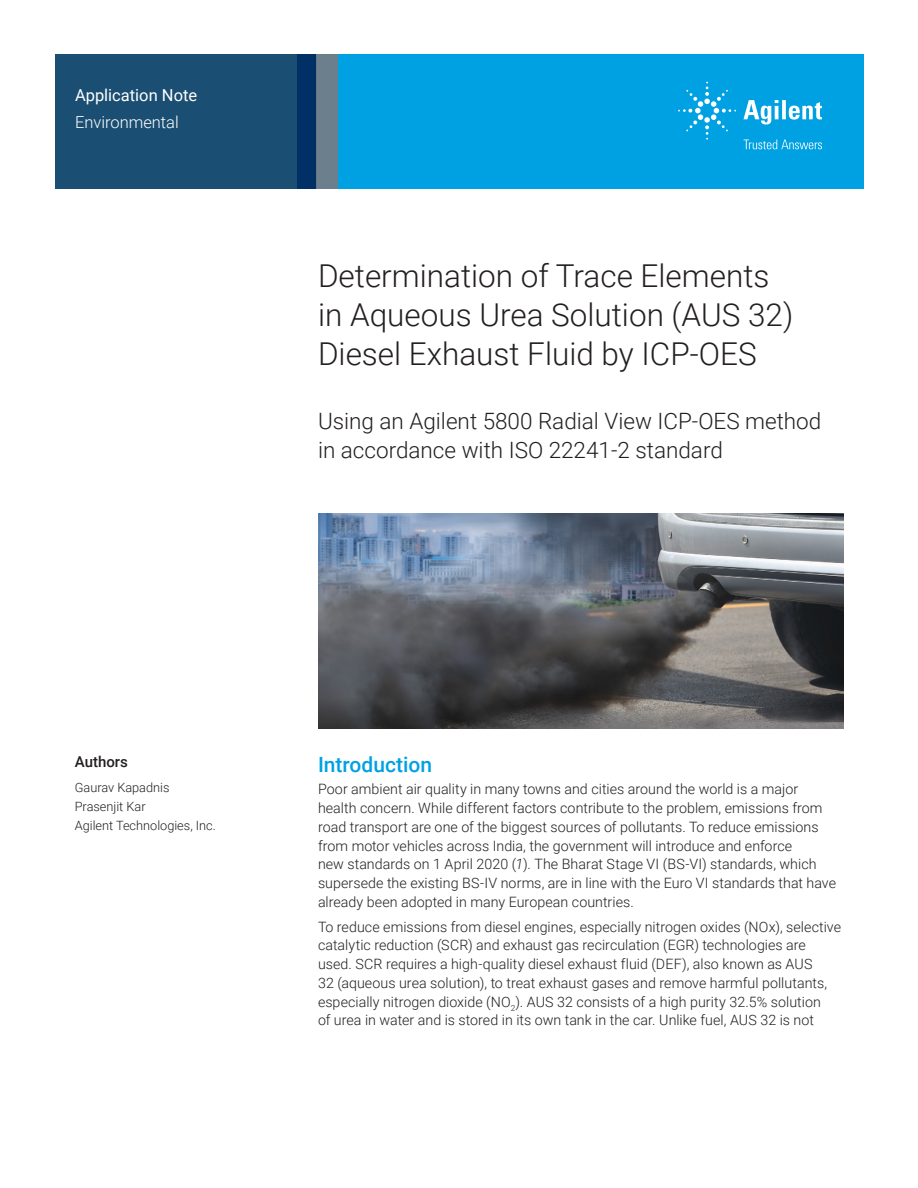
<style>
.page{position:relative;width:918px;height:1188px;background:#fff}
.page>*{position:absolute;margin:0;border:0;box-sizing:border-box;transform-origin:0 0}
.DATA_headline{font:300 31.5px/39px "Roboto";color:#231f20}
.DATA_subhead_large_b{font:300 22.5px/28.5px "Roboto";color:#231f20}
.DATA_subhead_large_b-2{font:500 21px "Roboto";color:#00a1e3}
.DATA_header{font:16.5px/27px "Roboto";color:#fff}
.DATA_author_title{font:500 15px "Roboto";color:#231f20}
.DATA_text_black{font:300 14.25px/18.8px "Roboto";color:#231f20}
.DATA_author_name___i{font:300 12.75px/18.8px "Roboto";color:#231f20}
.s1{font-weight:300}
.s2{font-style:italic}
</style>
<div class="page">
<div style="left:297px;top:54px;width:567px;height:135px;background:#00a1e3"></div>
<svg style="left:55px;top:54px;width:261px;height:135px;background:#184b71"></svg>
<div style="left:316px;top:54px;width:22px;height:135px;background:#6b808c"></div>
<img style="left:318px;top:513px;width:526px;height:216px">
<svg style="left:743px;top:100px;width:79px;height:25px"></svg>
<svg style="left:678px;top:82px;width:58px;height:58px"></svg>
<svg style="left:744px;top:140px;width:78px;height:9px"></svg>
<p class="DATA_header" style="left:75px;top:81px;width:124px">Application Note<br><span class="s1">Environmental</span></p>
<p class="DATA_headline" style="left:318px;top:255px;width:477px">Determination of Trace Elements in Aqueous Urea Solution (AUS 32)<br>Diesel Exhaust Fluid by ICP-OES</p>
<p class="DATA_subhead_large_b" style="left:318px;top:406px;width:505px">Using an Agilent 5800 Radial View ICP-OES method in accordance with ISO 22241-2 standard</p>
<p class="DATA_author_title" style="left:75px;top:751px;width:55px">Authors</p>
<p class="DATA_author_name___i" style="left:75px;top:778px;width:143px">Gaurav Kapadnis<br>Prasenjit Kar<br>Agilent Technologies, Inc.</p>
<p class="DATA_subhead_large_b-2" style="left:318px;top:750px;width:116px">Introduction</p>
<p class="DATA_text_black" style="left:318px;top:779px;width:520px">Poor ambient air quality in many towns and cities around the world is a major health concern. While different factors contribute to the problem, emissions from road transport are one of the biggest sources of pollutants. To reduce emissions from motor vehicles across India, the government will introduce and enforce<br>new standards on 1 April 2020 (<span class="s2">1</span>). The Bharat Stage VI (BS-VI) standards, which supersede the existing BS-IV norms, are in line with the Euro VI standards that have already been adopted in many European countries.</p>
<p class="DATA_text_black" style="left:318px;top:917px;width:525px">To reduce emissions from diesel engines, especially nitrogen oxides (NOx), selective catalytic reduction (SCR) and exhaust gas recirculation (EGR) technologies are used. SCR requires a high-quality diesel exhaust fluid (DEF), also known as AUS<br>32 (aqueous urea solution), to treat exhaust gases and remove harmful pollutants, especially nitrogen dioxide (NO<sub>2</sub>). AUS 32 consists of a high purity 32.5% solution<br>of urea in water and is stored in its own tank in the car. Unlike fuel, AUS 32 is not</p>
</div>
